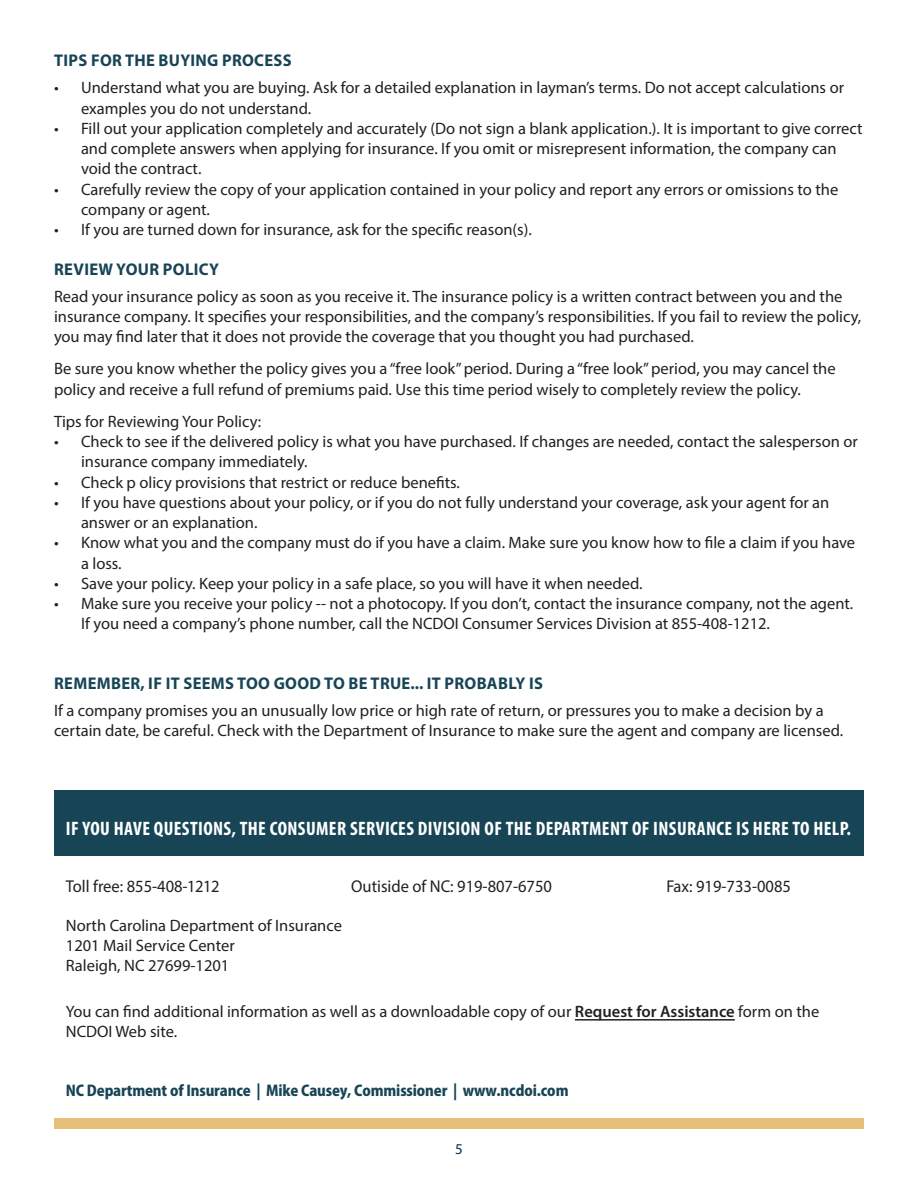
<style>
.page{position:relative;width:918px;height:1188px;background:#fff}
.page>*{position:absolute;margin:0;border:0;box-sizing:border-box;transform-origin:0 0}
.Bulleted_List{font:700 condensed 19.5px "Myriad Pro";letter-spacing:.02em;color:#fff}
.t1{font:17.1px "Myriad Pro";color:#231f20;scale:.96 1}
.SubHeads{font:700 16.95px "Myriad Pro";letter-spacing:.02em;color:#184556}
.t2{font:16.5px/20.2px "Myriad Pro";color:#231f20}
.t3{font:15px "Myriad Pro";color:#003056}
.t4{font:800 14.7px "Koz Go Pr 6 N";letter-spacing:-.01em;color:#184556}
.s1{font-weight:600}
</style>
<div class="page">
<div style="left:54px;top:790px;width:810px;height:66px;background:#184556"></div>
<hr style="left:575px;top:1019px;width:160px;height:2px;background:#231f20">
<div style="left:54px;top:1118px;width:810px;height:11px;background:#e6c078"></div>
<p class="SubHeads" style="left:54px;top:50px;width:239px">TIPS FOR THE BUYING PROCESS</p>
<p class="t2" style="left:81px;top:77px;width:765px;text-indent:-27px">• Understand what you are buying. Ask for a detailed explanation in layman’s terms. Do not accept calculations or examples you do not understand.</p>
<p class="t2" style="left:81px;top:118px;width:783px;text-indent:-27px">• Fill out your application completely and accurately (Do not sign a blank application.). It is important to give correct and complete answers when applying for insurance. If you omit or misrepresent information, the company can void the contract.</p>
<p class="t2" style="left:81px;top:179px;width:759px;text-indent:-27px">• Carefully review the copy of your application contained in your policy and report any errors or omissions to the company or agent.</p>
<p class="t2" style="left:54px;top:219px;width:479px">• If you are turned down for insurance, ask for the specific reason(s).</p>
<p class="SubHeads" style="left:54px;top:258px;width:166px">REVIEW YOUR POLICY</p>
<p class="t2" style="left:54px;top:286px;width:809px">Read your insurance policy as soon as you receive it. The insurance policy is a written contract between you and the insurance company. It specifies your responsibilities, and the company’s responsibilities. If you fail to review the policy, you may find later that it does not provide the coverage that you thought you had purchased.</p>
<p class="t2" style="left:54px;top:358px;width:783px">Be sure you know whether the policy gives you a “free look” period. During a “free look” period, you may cancel the policy and receive a full refund of premiums paid. Use this time period wisely to completely review the policy.</p>
<p class="t2" style="left:54px;top:411px;width:209px">Tips for Reviewing Your Policy:</p>
<p class="t2" style="left:81px;top:431px;width:778px;text-indent:-27px">• Check to see if the delivered policy is what you have purchased. If changes are needed, contact the salesperson or insurance company immediately.</p>
<p class="t2" style="left:54px;top:472px;width:407px">• Check p olicy provisions that restrict or reduce benefits.</p>
<p class="t2" style="left:81px;top:492px;width:750px;text-indent:-27px">• If you have questions about your policy, or if you do not fully understand your coverage, ask your agent for an answer or an explanation.</p>
<p class="t2" style="left:81px;top:532px;width:776px;text-indent:-27px">• Know what you and the company must do if you have a claim. Make sure you know how to file a claim if you have a loss.</p>
<p class="t2" style="left:54px;top:573px;width:590px">• Save your policy. Keep your policy in a safe place, so you will have it when needed.</p>
<p class="t2" style="left:81px;top:593px;width:774px;text-indent:-27px">• Make sure you receive your policy -- not a photocopy. If you don’t, contact the insurance company, not the agent.<br>If you need a company’s phone number, call the NCDOI Consumer Services Division at 855-408-1212.</p>
<p class="SubHeads" style="left:54px;top:672px;width:491px">REMEMBER, IF IT SEEMS TOO GOOD TO BE TRUE... IT PROBABLY IS</p>
<p class="t2" style="left:54px;top:700px;width:791px">If a company promises you an unusually low price or high rate of return, or pressures you to make a decision by a certain date, be careful. Check with the Department of Insurance to make sure the agent and company are licensed.</p>
<p class="Bulleted_List" style="left:66px;top:816px;width:787px">IF YOU HAVE QUESTIONS, THE CONSUMER SERVICES DIVISION OF THE DEPARTMENT OF INSURANCE IS HERE TO HELP.</p>
<p class="t1" style="left:66px;top:876px;width:162px">Toll free: 855-408-1212</p>
<p class="t1" style="left:666px;top:876px;width:131px">Fax: 919-733-0085</p>
<p class="t1" style="left:351px;top:876px;width:211px">Outiside of NC: 919-807-6750</p>
<p class="t2" style="left:66px;top:915px;width:278px">North Carolina Department of Insurance<br>1201 Mail Service Center<br>Raleigh, NC 27699-1201</p>
<p class="t2" style="left:66px;top:1001px;width:755px">You can find additional information as well as a downloadable copy of our <span class="s1">Request for Assistance</span> form on the<br>NCDOI Web site.</p>
<p class="t4" style="left:66px;top:1082px;width:504px">NC Department of Insurance | Mike Causey, Commissioner | www.ncdoi.com</p>
<p class="t3" style="left:455px;top:1140px;width:9px">5</p>
</div>
